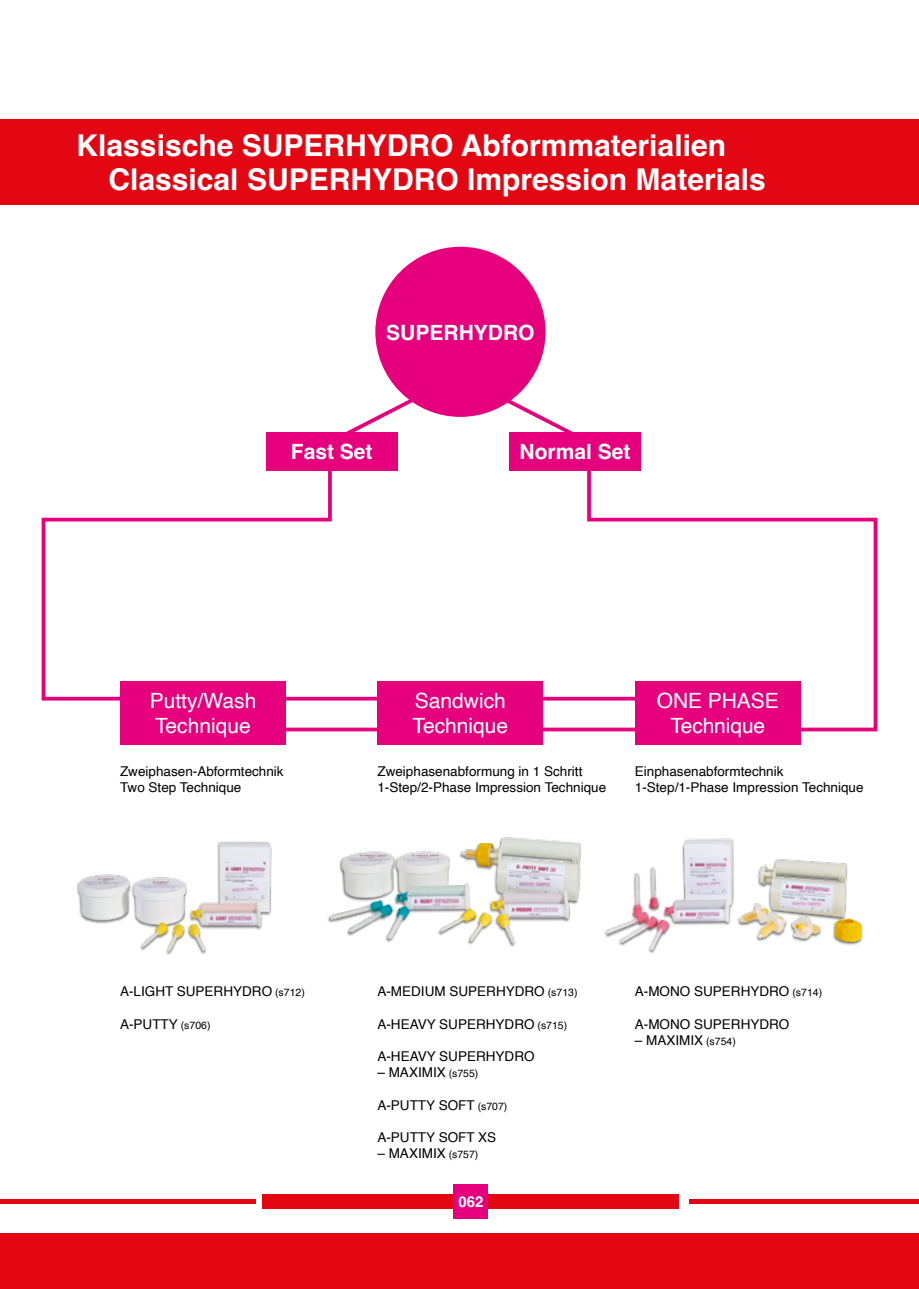
<style>
.page{position:relative;width:919px;height:1289px;background:#fff}
.page>*{position:absolute;margin:0;border:0;box-sizing:border-box;transform-origin:0 0}
.t1{font:700 30px/33.8px "Helvetica";color:#fff}
.t2{font:21px/25.2px "Helvetica";color:#fff}
.t3{font:700 21px "Helvetica";color:#fff}
.t4{font:700 15px "Helvetica";color:#fff}
.t5{font:13.5px/16.2px "Helvetica";color:#000}
.s1{font-size:10.5px}
</style>
<div class="page">
<div style="left:0;top:119px;width:918px;height:85px;background:#e30613"></div>
<div style="left:0;top:1233px;width:918px;height:55px;background:#e30613"></div>
<hr style="left:0;top:1199px;width:255px;height:4px;background:#e30613">
<hr style="left:689px;top:1199px;width:229px;height:4px;background:#e30613">
<div style="left:263px;top:1194px;width:416px;height:15px;background:#e30613"></div>
<svg style="left:41px;top:517px;width:88px;height:184px"></svg>
<svg style="left:129px;top:377px;width:749px;height:356px"></svg>
<div style="left:266px;top:432px;width:131px;height:38px;background:#e6007d"></div>
<div style="left:509px;top:432px;width:132px;height:38px;background:#e6007d"></div>
<div style="left:120px;top:680px;width:166px;height:64px;background:#e6007d"></div>
<div style="left:377px;top:680px;width:166px;height:64px;background:#e6007d"></div>
<div style="left:634px;top:680px;width:166px;height:64px;background:#e6007d"></div>
<div style="left:375px;top:247px;width:170px;height:170px;background:#e6007d;border-radius:50%"></div>
<img style="left:77px;top:841px;width:195px;height:114px">
<img style="left:327px;top:837px;width:255px;height:110px">
<div style="left:604px;top:838px;width:259px;height:116px;background:#000;opacity:.5"></div>
<div style="left:454px;top:1184px;width:34px;height:34px;background:#e6007d"></div>
<h1 class="t1" style="left:108px;top:132px;width:658px;text-indent:-32px">Klassische SUPERHYDRO Abformmaterialien<br>Classical SUPERHYDRO Impression Materials</h1>
<h2 class="t3" style="left:386px;top:319px;width:150px">SUPERHYDRO</h2>
<h2 class="t3" style="left:291px;top:439px;width:83px">Fast Set</h2>
<h2 class="t3" style="left:519px;top:439px;width:112px">Normal Set</h2>
<h2 class="t2" style="left:150px;top:688px;width:108px">Putty/Wash<br>Technique</h2>
<h2 class="t2" style="left:412px;top:688px;width:97px">Sandwich<br>Technique</h2>
<h2 class="t2" style="left:657px;top:688px;width:123px;text-align:center">ONE PHASE<br>Technique</h2>
<p class="t5" style="left:120px;top:763px;width:165px">Zweiphasen-Abformtechnik<br>Two Step Technique</p>
<p class="t5" style="left:377px;top:763px;width:230px">Zweiphasenabformung in 1 Schritt<br>1-Step/2-Phase Impression Technique</p>
<p class="t5" style="left:634px;top:763px;width:230px">Einphasenabformtechnik<br>1-Step/1-Phase Impression Technique</p>
<p class="t5" style="left:120px;top:983px;width:186px">A-LIGHT SUPERHYDRO <span class="s1">(s712)</span></p>
<p class="t5" style="left:120px;top:1016px;width:92px">A-PUTTY <span class="s1">(s706)</span></p>
<p class="t5" style="left:377px;top:983px;width:201px">A-MEDIUM SUPERHYDRO <span class="s1">(s713)</span></p>
<p class="t5" style="left:377px;top:1016px;width:191px">A-HEAVY SUPERHYDRO <span class="s1">(s715)</span></p>
<p class="t5" style="left:377px;top:1048px;width:159px">A-HEAVY SUPERHYDRO</p>
<p class="t5" style="left:377px;top:1064px;width:102px">– MAXIMIX <span class="s1">(s755)</span></p>
<p class="t5" style="left:377px;top:1097px;width:131px">A-PUTTY SOFT <span class="s1">(s707)</span></p>
<p class="t5" style="left:377px;top:1129px;width:120px">A-PUTTY SOFT XS</p>
<p class="t5" style="left:377px;top:1145px;width:102px">– MAXIMIX <span class="s1">(s757)</span></p>
<p class="t4" style="left:458px;top:1192px;width:27px">062</p>
<p class="t5" style="left:634px;top:983px;width:189px">A-MONO SUPERHYDRO <span class="s1">(s714)</span></p>
<p class="t5" style="left:634px;top:1016px;width:156px">A-MONO SUPERHYDRO</p>
<p class="t5" style="left:634px;top:1032px;width:102px">– MAXIMIX <span class="s1">(s754)</span></p>
</div>
